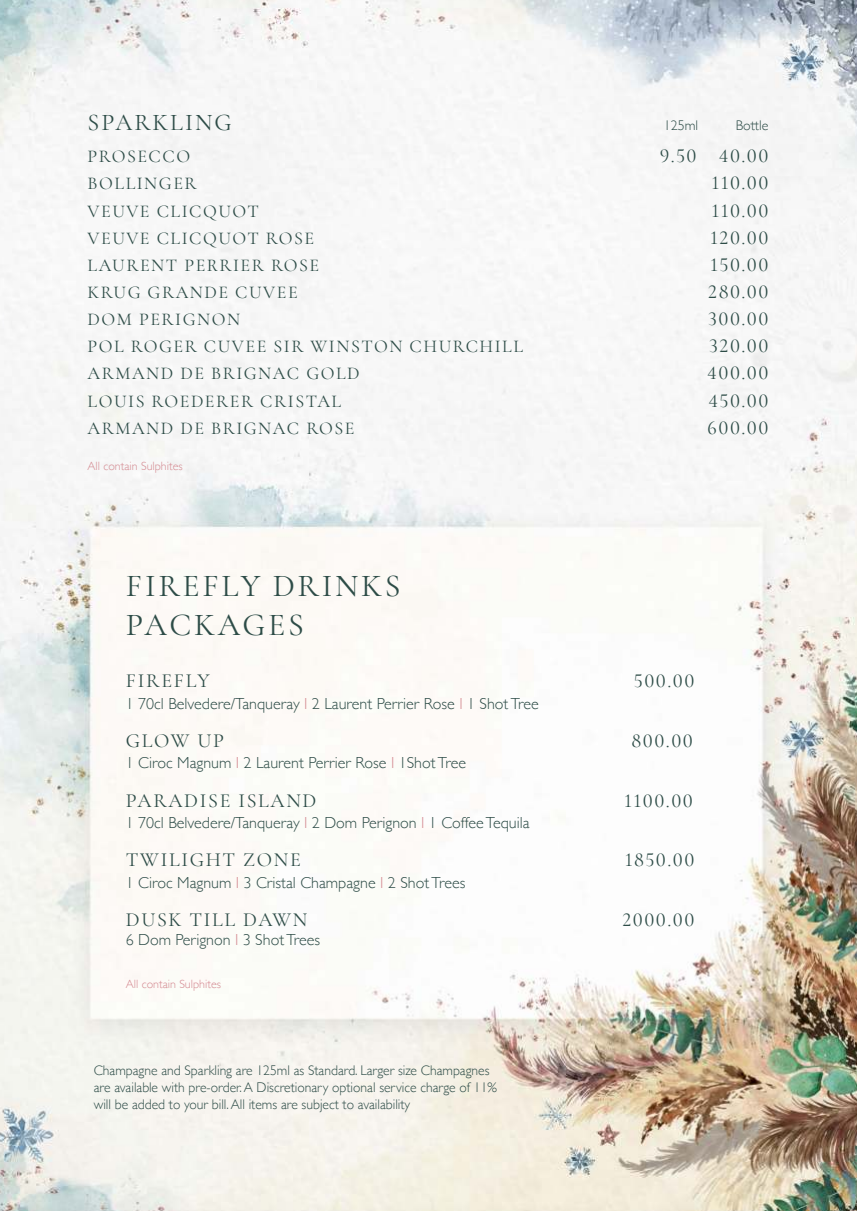
<style>
.page{position:relative;width:857px;height:1211px;background:#fff}
.page>*{position:absolute;margin:0;border:0;box-sizing:border-box;transform-origin:0 0}
.t1{font:32px/38.4px "Cormorant Garamond";letter-spacing:.085em;color:#2d4c47}
.t2{font:24px "Cormorant Garamond";letter-spacing:.085em;color:#2d4c47}
.t3{font:20px "Cormorant Garamond";letter-spacing:.075em;color:#2d4c47}
.t4{font:18px "Cormorant Garamond";letter-spacing:.085em;color:#2d4c47}
.t5{font:300 16px "Gill Sans";color:#2d4c47}
.t6{font:300 14px/16.8px "Gill Sans";color:#2d4c47}
.t7{font:300 12px "Gill Sans";color:#d48a91}
.s1{color:#d48a91}
</style>
<div class="page">
<img style="left:0;top:0;width:856px;height:1210px">
<h2 class="t2" style="left:88px;top:111px;width:146px">SPARKLING</h2>
<p class="t6" style="left:663px;top:116px;width:36px">125ml</p>
<p class="t6" style="left:735px;top:116px;width:34px">Bottle</p>
<p class="t4" style="left:88px;top:148px;width:104px">PROSECCO</p>
<p class="t3" style="left:659px;top:144px;width:110px">9.50 40.00</p>
<p class="t4" style="left:88px;top:175px;width:110px">BOLLINGER</p>
<p class="t3" style="left:711px;top:171px;width:59px">110.00</p>
<p class="t4" style="left:88px;top:202px;width:173px">VEUVE CLICQUOT</p>
<p class="t3" style="left:711px;top:198px;width:59px">110.00</p>
<p class="t4" style="left:88px;top:229px;width:228px">VEUVE CLICQUOT ROSE</p>
<p class="t3" style="left:709px;top:225px;width:60px">120.00</p>
<p class="t4" style="left:88px;top:254px;width:233px">LAURENT PERRIER ROSE</p>
<p class="t3" style="left:710px;top:252px;width:60px">150.00</p>
<p class="t4" style="left:88px;top:284px;width:211px">KRUG GRANDE CUVEE</p>
<p class="t3" style="left:707px;top:279px;width:62px">280.00</p>
<p class="t4" style="left:88px;top:311px;width:154px">DOM PERIGNON</p>
<p class="t3" style="left:708px;top:306px;width:62px">300.00</p>
<p class="t4" style="left:88px;top:338px;width:436px">POL ROGER CUVEE SIR WINSTON CHURCHILL</p>
<p class="t3" style="left:709px;top:334px;width:61px">320.00</p>
<p class="t4" style="left:88px;top:365px;width:273px">ARMAND DE BRIGNAC GOLD</p>
<p class="t3" style="left:707px;top:361px;width:62px">400.00</p>
<p class="t4" style="left:88px;top:392px;width:255px">LOUIS ROEDERER CRISTAL</p>
<p class="t3" style="left:708px;top:388px;width:61px">450.00</p>
<p class="t4" style="left:88px;top:419px;width:268px">ARMAND DE BRIGNAC ROSE</p>
<p class="t3" style="left:706px;top:415px;width:63px">600.00</p>
<p class="t7" style="left:87px;top:456px;width:97px">All contain Sulphites</p>
<h1 class="t1" style="left:126px;top:569px;width:276px">FIREFLY DRINKS<br>PACKAGES</h1>
<p class="t3" style="left:126px;top:671px;width:85px">FIREFLY</p>
<p class="t3" style="left:633px;top:668px;width:62px">500.00</p>
<p class="t5" style="left:126px;top:690px;width:414px">1 70cl Belvedere/Tanqueray <span class="s1">I</span> 2 Laurent Perrier Rose <span class="s1">I</span> 1 Shot Tree</p>
<p class="t3" style="left:126px;top:731px;width:99px">GLOW UP</p>
<p class="t3" style="left:631px;top:728px;width:63px">800.00</p>
<p class="t5" style="left:126px;top:750px;width:341px">1 Ciroc Magnum <span class="s1">I</span> 2 Laurent Perrier Rose <span class="s1">I</span> 1Shot Tree</p>
<p class="t3" style="left:126px;top:791px;width:192px">PARADISE ISLAND</p>
<p class="t3" style="left:624px;top:788px;width:70px">1100.00</p>
<p class="t5" style="left:126px;top:810px;width:405px">1 70cl Belvedere/Tanqueray <span class="s1">I</span> 2 Dom Perignon <span class="s1">I</span> 1 Coffee Tequila</p>
<p class="t3" style="left:126px;top:850px;width:176px">TWILIGHT ZONE</p>
<p class="t3" style="left:624px;top:847px;width:71px">1850.00</p>
<p class="t5" style="left:126px;top:870px;width:341px">1 Ciroc Magnum <span class="s1">I</span> 3 Cristal Champagne <span class="s1">I</span> 2 Shot Trees</p>
<p class="t3" style="left:126px;top:910px;width:183px">DUSK TILL DAWN</p>
<p class="t3" style="left:622px;top:907px;width:74px">2000.00</p>
<p class="t5" style="left:126px;top:927px;width:196px">6 Dom Perignon <span class="s1">I</span> 3 Shot Trees</p>
<p class="t7" style="left:126px;top:974px;width:97px">All contain Sulphites</p>
<p class="t6" style="left:94px;top:1061px;width:404px">Champagne and Sparkling are 125ml as Standard. Larger size Champagnes are available with pre-order. A Discretionary optional service charge of 11% will be added to your bill. All items are subject to availability</p>
</div>
